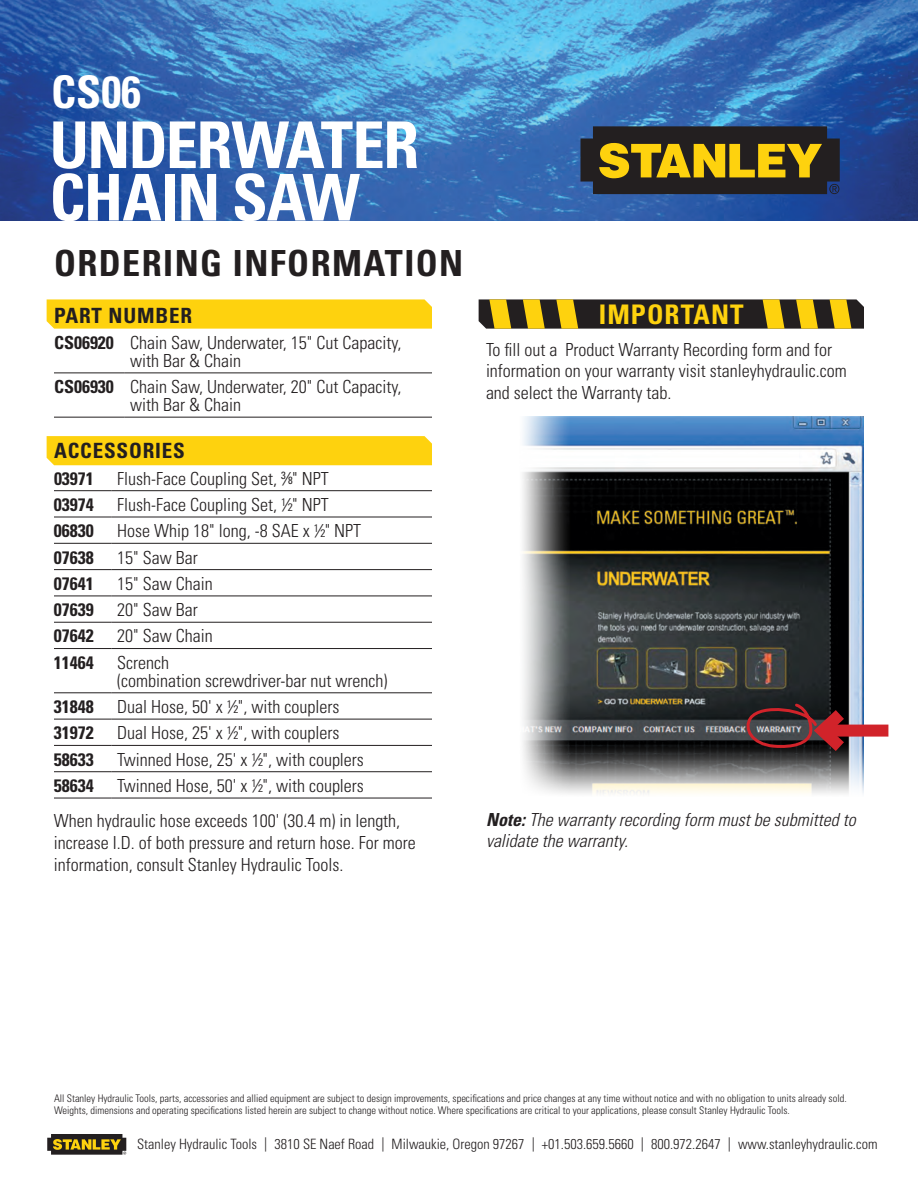
<style>
.page{position:relative;width:918px;height:1188px;background:#fff}
.page>*{position:absolute;margin:0;border:0;box-sizing:border-box;transform-origin:0 0}
.t1{font:700 condensed 64.5px/52.5px "Univers";letter-spacing:-.025em;color:#fff}
.t2{font:700 condensed 45px "Univers";color:#fff}
.t3{font:700 condensed 36px "Univers";letter-spacing:.04em;color:#231f20}
.t4{font:700 condensed 27px "Univers";letter-spacing:.04em;color:#fed20e}
.t5{font:700 condensed 21px "Univers";letter-spacing:.04em;color:#231f20}
.t6{font:300 condensed 18px/18px "Univers";color:#231f20}
.t7{font:italic 300 condensed 18px/21.6px "Univers";color:#231f20}
.t8{font:700 condensed 18px "Univers";color:#231f20}
.t9{font:300 condensed 14.25px "Univers";color:#231f20}
.t10{font:300 condensed 10.5px/12.6px "Univers";color:#231f20}
.s1{font-weight:700}
.s2{font-weight:400;font-size:10.5px}
</style>
<div class="page">
<img style="left:0;top:0;width:918px;height:220px">
<svg style="left:47px;top:1134px;width:79px;height:21px;background:#655726"></svg>
<svg style="left:581px;top:126px;width:259px;height:68px;background:#5b4e20"></svg>
<svg style="left:47px;top:299px;width:385px;height:30px;background:#fed315"></svg>
<div style="left:47px;top:436px;width:385px;height:29px;background:#fed20e"></div>
<hr style="left:54px;top:373px;width:70px;height:1px;background:#231f20">
<hr style="left:124px;top:373px;width:308px;height:1px;background:#231f20">
<hr style="left:54px;top:417px;width:70px;height:1px;background:#231f20">
<hr style="left:124px;top:417px;width:308px;height:1px;background:#231f20">
<hr style="left:54px;top:490px;width:57px;height:1px;background:#231f20">
<hr style="left:111px;top:490px;width:321px;height:1px;background:#231f20">
<hr style="left:54px;top:517px;width:57px;height:1px;background:#231f20">
<hr style="left:111px;top:517px;width:321px;height:1px;background:#231f20">
<hr style="left:54px;top:543px;width:57px;height:1px;background:#231f20">
<hr style="left:111px;top:543px;width:321px;height:1px;background:#231f20">
<hr style="left:54px;top:569px;width:57px;height:1px;background:#231f20">
<hr style="left:111px;top:569px;width:321px;height:1px;background:#231f20">
<hr style="left:54px;top:596px;width:57px;height:1px;background:#231f20">
<hr style="left:111px;top:596px;width:321px;height:1px;background:#231f20">
<hr style="left:54px;top:622px;width:57px;height:1px;background:#231f20">
<hr style="left:111px;top:622px;width:321px;height:1px;background:#231f20">
<hr style="left:54px;top:648px;width:57px;height:1px;background:#231f20">
<hr style="left:111px;top:648px;width:321px;height:1px;background:#231f20">
<hr style="left:54px;top:692px;width:57px;height:1px;background:#231f20">
<hr style="left:111px;top:692px;width:321px;height:1px;background:#231f20">
<hr style="left:54px;top:719px;width:57px;height:1px;background:#231f20">
<hr style="left:54px;top:745px;width:57px;height:1px;background:#231f20">
<hr style="left:54px;top:771px;width:57px;height:1px;background:#231f20">
<hr style="left:111px;top:719px;width:321px;height:1px;background:#231f20">
<hr style="left:111px;top:745px;width:321px;height:1px;background:#231f20">
<hr style="left:111px;top:771px;width:321px;height:1px;background:#231f20">
<hr style="left:54px;top:798px;width:57px;height:1px;background:#231f20">
<hr style="left:111px;top:798px;width:321px;height:1px;background:#231f20">
<svg style="left:479px;top:299px;width:385px;height:30px;background:#605221"></svg>
<img style="left:523px;top:416px;width:341px;height:378px">
<div style="left:823px;top:725px;width:65px;height:12px;background:#d1232a"></div>
<svg style="left:739px;top:698px;width:118px;height:66px;background:#53363a"></svg>
<h2 class="t2" style="left:51px;top:64px;width:92px">CS06</h2>
<h1 class="t1" style="left:50px;top:119px;width:371px">UNDERWATER<br>CHAIN SAW</h1>
<h3 class="t3" style="left:54px;top:242px;width:411px">ORDERING INFORMATION</h3>
<p class="t5" style="left:54px;top:302px;width:140px">PART NUMBER</p>
<p class="t6" style="left:130px;top:334px;width:273px;text-indent:-76px"><span class="s1">CS06920</span> Chain Saw, Underwater, 15" Cut Capacity, with Bar &amp; Chain</p>
<p class="t6" style="left:130px;top:378px;width:273px;text-indent:-76px"><span class="s1">CS06930</span> Chain Saw, Underwater, 20" Cut Capacity, with Bar &amp; Chain</p>
<p class="t5" style="left:54px;top:438px;width:132px">ACCESSORIES</p>
<p class="t8" style="left:54px;top:467px;width:41px">03971</p>
<p class="t6" style="left:117px;top:469px;width:213px">Flush-Face Coupling Set, <sup>3</sup>⁄<span class="s2">8</span>" NPT</p>
<p class="t8" style="left:54px;top:494px;width:41px">03974</p>
<p class="t6" style="left:117px;top:496px;width:213px">Flush-Face Coupling Set, ½" NPT</p>
<p class="t8" style="left:54px;top:520px;width:41px">06830</p>
<p class="t6" style="left:117px;top:522px;width:246px">Hose Whip 18" long, -8 SAE x ½" NPT</p>
<p class="t8" style="left:54px;top:546px;width:41px">07638</p>
<p class="t6" style="left:117px;top:548px;width:82px">15" Saw Bar</p>
<p class="t8" style="left:54px;top:572px;width:41px">07641</p>
<p class="t6" style="left:117px;top:575px;width:97px">15" Saw Chain</p>
<p class="t8" style="left:54px;top:599px;width:41px">07639</p>
<p class="t6" style="left:117px;top:601px;width:82px">20" Saw Bar</p>
<p class="t8" style="left:54px;top:625px;width:41px">07642</p>
<p class="t6" style="left:117px;top:627px;width:97px">20" Saw Chain</p>
<p class="t8" style="left:54px;top:651px;width:41px">11464</p>
<p class="t6" style="left:117px;top:653px;width:272px">Scrench<br>(combination screwdriver-bar nut wrench)</p>
<p class="t8" style="left:54px;top:696px;width:41px">31848</p>
<p class="t6" style="left:117px;top:698px;width:224px">Dual Hose, 50' x ½", with couplers</p>
<p class="t8" style="left:54px;top:722px;width:41px">31972</p>
<p class="t6" style="left:117px;top:724px;width:224px">Dual Hose, 25' x ½", with couplers</p>
<p class="t8" style="left:54px;top:748px;width:41px">58633</p>
<p class="t6" style="left:117px;top:750px;width:248px">Twinned Hose, 25' x ½", with couplers</p>
<p class="t8" style="left:54px;top:775px;width:41px">58634</p>
<p class="t6" style="left:54px;top:768px;width:348px;line-height:35.5px;text-indent:63px">Twinned Hose, 50' x ½", with couplers<br>When hydraulic hose exceeds 100' (30.4 m) in length,</p>
<p class="t6" style="left:54px;top:832px;width:363px;line-height:21.6px">increase I.D. of both pressure and return hose. For more information, consult Stanley Hydraulic Tools.</p>
<h3 class="t4" style="left:599px;top:298px;width:147px">IMPORTANT</h3>
<p class="t6" style="left:486px;top:339px;width:362px;line-height:21.6px">To fill out a Product Warranty Recording form and for information on your warranty visit stanleyhydraulic.com and select the Warranty tab.</p>
<p class="t7" style="left:486px;top:809px;width:371px"><span class="s1">Note:</span> The warranty recording form must be submitted to validate the warranty.</p>
<p class="t10" style="left:54px;top:1092px;width:794px">All Stanley Hydraulic Tools, parts, accessories and allied equipment are subject to design improvements, specifications and price changes at any time without notice and with no obligation to units already sold.<br>Weights, dimensions and operating specifications listed herein are subject to change without notice. Where specifications are critical to your applications, please consult Stanley Hydraulic Tools.</p>
<p class="t9" style="left:137px;top:1136px;width:742px">Stanley Hydraulic Tools | 3810 SE Naef Road | Milwaukie, Oregon 97267 | +01.503.659.5660 | 800.972.2647 | www.stanleyhydraulic.com</p>
</div>
